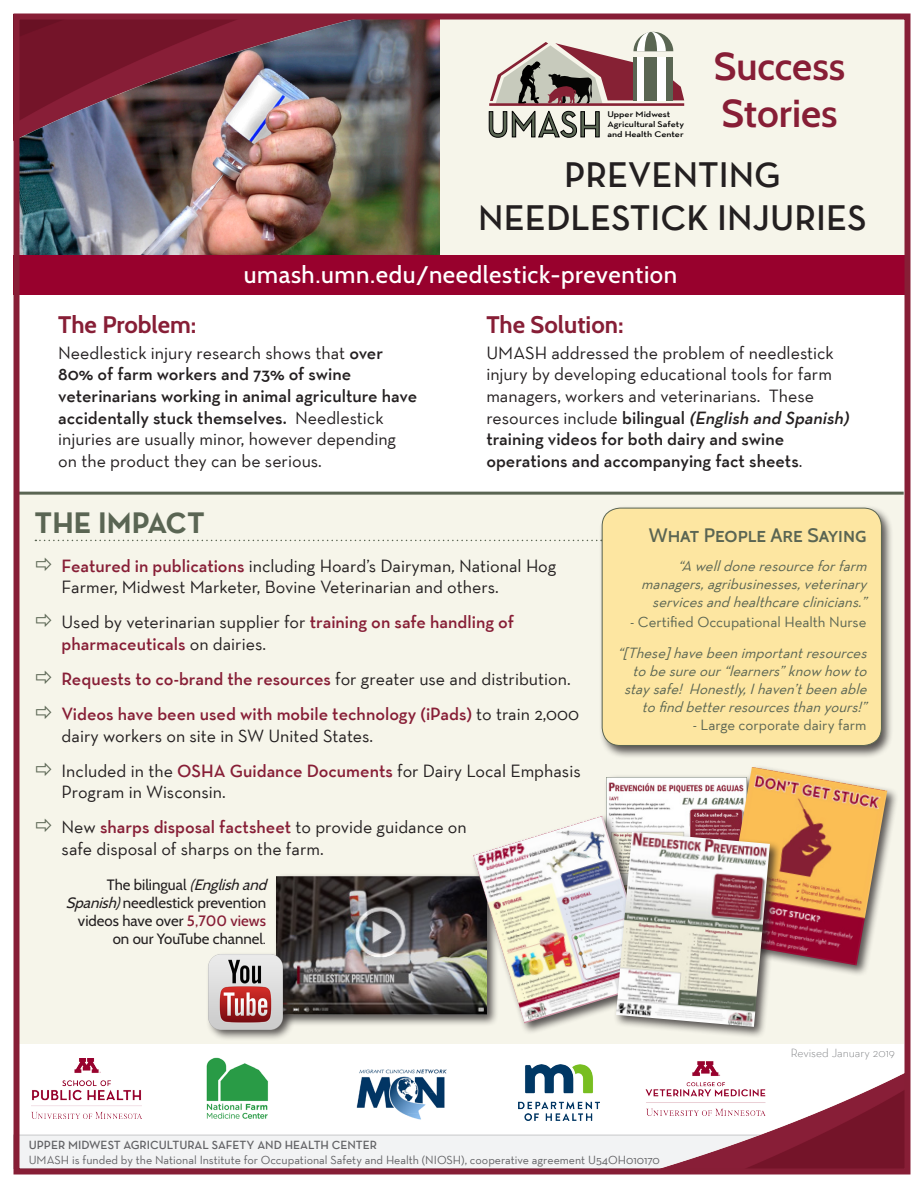
<style>
.page{position:relative;width:918px;height:1188px;background:#fff}
.page>*{position:absolute;margin:0;border:0;box-sizing:border-box;transform-origin:0 0}
.t1{font:600 39px/46.8px "Cabin";color:#871e36}
.t2{font:600 36px/43.2px "Neutra Text";color:#231f20;text-align:center}
.t3{font:700 30px "Neutra Text";color:#5a6553}
.t4{font:500 24px "Cabin";letter-spacing:.025em;color:#fff}
.t5{font:700 24px "Cabin";color:#871e36}
.t6{font:500 19.5px "Cabin";color:#5a6553}
.t7{font:18px/21.6px "Neutra Text";color:#231f20}
.t8{font:600 18px "Neutra Text";color:#871e36}
.t9{font:italic 15px/18px "Neutra Text";color:#5a6553;text-align:right}
.t10{font:15px "Cabin";color:#231f20}
.t11{font:15px "Neutra Text";color:#5a6553}
.t12{font:12px/14.4px "Neutra Text";color:#636366}
.t13{font:300 12px "Neutra Text";color:#76787b}
.t14{font:600 8.4px/10.1px "Neutra Text";color:#000;scale:1.16 1}
.s1{font-weight:600}
.s2{font-weight:600;font-style:italic}
.s3{font-weight:600;color:#871e36}
.s4{font-style:italic}
.s5{font-weight:400;color:#231f20}
.s6{font-weight:500;color:#871e36}
</style>
<div class="page">
<div style="left:16px;top:495px;width:888px;height:549px;background:#f6f5ea"></div>
<div style="left:439px;top:16px;width:468px;height:266px;background:#f6f5ea"></div>
<img style="left:21px;top:143px;width:418px;height:112px">
<img style="left:21px;top:21px;width:664px;height:122px">
<div style="left:14px;top:255px;width:894px;height:39px;background:#98012d"></div>
<svg style="left:489px;top:111px;width:111px;height:27px"></svg>
<svg style="left:490px;top:30px;width:194px;height:73px"></svg>
<hr style="left:489px;top:103px;width:195px;height:3px;background:#862134">
<img style="left:21px;top:1074px;width:882px;height:93px">
<svg style="left:35px;top:540px;width:563px;height:1px"></svg>
<hr style="left:16px;top:492px;width:888px;height:3px;background:#5a6553">
<div style="left:598px;top:505px;width:296px;height:254px;background:#231f20;opacity:.75"></div>
<div style="left:602px;top:508px;width:279px;height:237px;background:#fde6a1;border-radius:18px"></div>
<div style="left:602px;top:508px;width:280px;height:238px;border:1px solid #5a6553;border-radius:18px"></div>
<img style="left:350px;top:1069px;width:102px;height:55px">
<img style="left:31px;top:1059px;width:110px;height:59px">
<img style="left:204px;top:1057px;width:66px;height:65px">
<img style="left:607px;top:777px;width:112px;height:52px">
<div style="left:274px;top:874px;width:225px;height:153px;background:#231f20;opacity:.75"></div>
<img style="left:276px;top:876px;width:195px;height:139px">
<div style="left:719px;top:765px;width:180px;height:212px;background:#231f20;opacity:.75"></div>
<img style="left:721px;top:767px;width:166px;height:198px">
<img style="left:518px;top:1064px;width:82px;height:57px">
<img style="left:620px;top:1061px;width:171px;height:77px">
<div style="left:206px;top:952px;width:89px;height:89px;background:#231f20;opacity:.75"></div>
<img style="left:209px;top:955px;width:74px;height:74px">
<div style="left:471px;top:814px;width:194px;height:221px;background:#231f20;opacity:.75"></div>
<img style="left:473px;top:816px;width:181px;height:207px">
<div style="left:613px;top:829px;width:169px;height:210px;background:#231f20;opacity:.75"></div>
<img style="left:616px;top:832px;width:154px;height:195px">
<div style="left:14px;top:14px;width:896px;height:1160px;border:6px solid #871e36"></div>
<p class="t14" style="left:607px;top:109px;width:68px">Upper Midwest<br>Agricultural Safety and Health Center</p>
<p class="t1" style="left:714px;top:43px;width:133px">Success<br>Stories</p>
<p class="t2" style="left:478px;top:153px;width:390px">PREVENTING<br>NEEDLESTICK INJURIES</p>
<p class="t4" style="left:244px;top:260px;width:435px">umash.umn.edu/needlestick-prevention</p>
<p class="t5" style="left:58px;top:310px;width:140px">The Problem:</p>
<p class="t7" style="left:58px;top:342px;width:361px">Needlestick injury research shows that <span class="s1">over 80% of farm workers and 73% of swine veterinarians working in animal agriculture have accidentally stuck themselves.</span> Needlestick injuries are usually minor, however depending on the product they can be serious.</p>
<p class="t5" style="left:486px;top:310px;width:139px">The Solution:</p>
<p class="t7" style="left:486px;top:342px;width:368px">UMASH addressed the problem of needlestick injury by developing educational tools for farm managers, workers and veterinarians. These resources include <span class="s1">bilingual</span> <span class="s2">(English and Spanish) </span><span class="s1">training videos for both dairy and swine operations and accompanying fact sheets</span>.</p>
<p class="t3" style="left:35px;top:504px;width:172px">THE IMPACT</p>
<p class="t7" style="left:62px;top:554px;width:496px"><span class="s3">Featured in publications</span> including Hoard’s Dairyman<span class="s4">,</span>National Hog<br>Farmer, Midwest Marketer, Bovine Veterinarian and others.</p>
<p class="t7" style="left:62px;top:611px;width:454px">Used by veterinarian supplier for <span class="s3">training on safe handling of pharmaceuticals</span> on dairies.</p>
<p class="t8" style="left:62px;top:668px;width:511px">Requests to co-brand the resources <span class="s5">for greater use and distribution.</span></p>
<p class="t7" style="left:62px;top:703px;width:519px"><span class="s3">Videos have been used with mobile technology (iPads)</span> to train 2,000 dairy workers on site in SW United States.</p>
<p class="t7" style="left:62px;top:759px;width:521px">Included in the <span class="s3">OSHA Guidance Documents</span> for Dairy Local Emphasis<br>Program in Wisconsin.</p>
<p class="t7" style="left:62px;top:816px;width:407px">New <span class="s3">sharps disposal factsheet</span> to provide guidance on safe disposal of sharps on the farm.</p>
<p class="t10" style="left:107px;top:875px;width:166px">The bilingual <span class="s4">(Englishand</span></p>
<p class="t10" style="left:66px;top:893px;width:202px"><span class="s4">Spanish)</span>needlestick prevention</p>
<p class="t10" style="left:78px;top:911px;width:190px">videos have over <span class="s6">5,700 views</span></p>
<p class="t10" style="left:113px;top:929px;width:155px">on our YouTube channel.</p>
<p class="t6" style="left:649px;top:523px;width:219px">What People Are Saying</p>
<p class="t9" style="left:641px;top:556px;width:232px">“A welldoneresourceforfarm managers,agribusinesses,veterinary servicesandhealthcareclinicians.”</p>
<p class="t11" style="left:630px;top:613px;width:238px">- Certified Occupational Health Nurse</p>
<p class="t9" style="left:617px;top:644px;width:255px">“[These]havebeenimportantresources tobesureour“learners”know how to staysafe! Honestly,Ihaven’tbeenable tofindbetterresourcesthanyours!”</p>
<p class="t11" style="left:693px;top:716px;width:175px">- Large corporate dairy farm</p>
<p class="t13" style="left:791px;top:1046px;width:106px">Revised January 2019</p>
<p class="t12" style="left:29px;top:1138px;width:633px"><span class="s1">UPPER MIDWEST AGRICULTURAL SAFETY AND HEALTH CENTER<br></span>UMASH is funded by the National Institute for Occupational Safety and Health (NIOSH), cooperative agreement U54OH010170</p>
</div>
